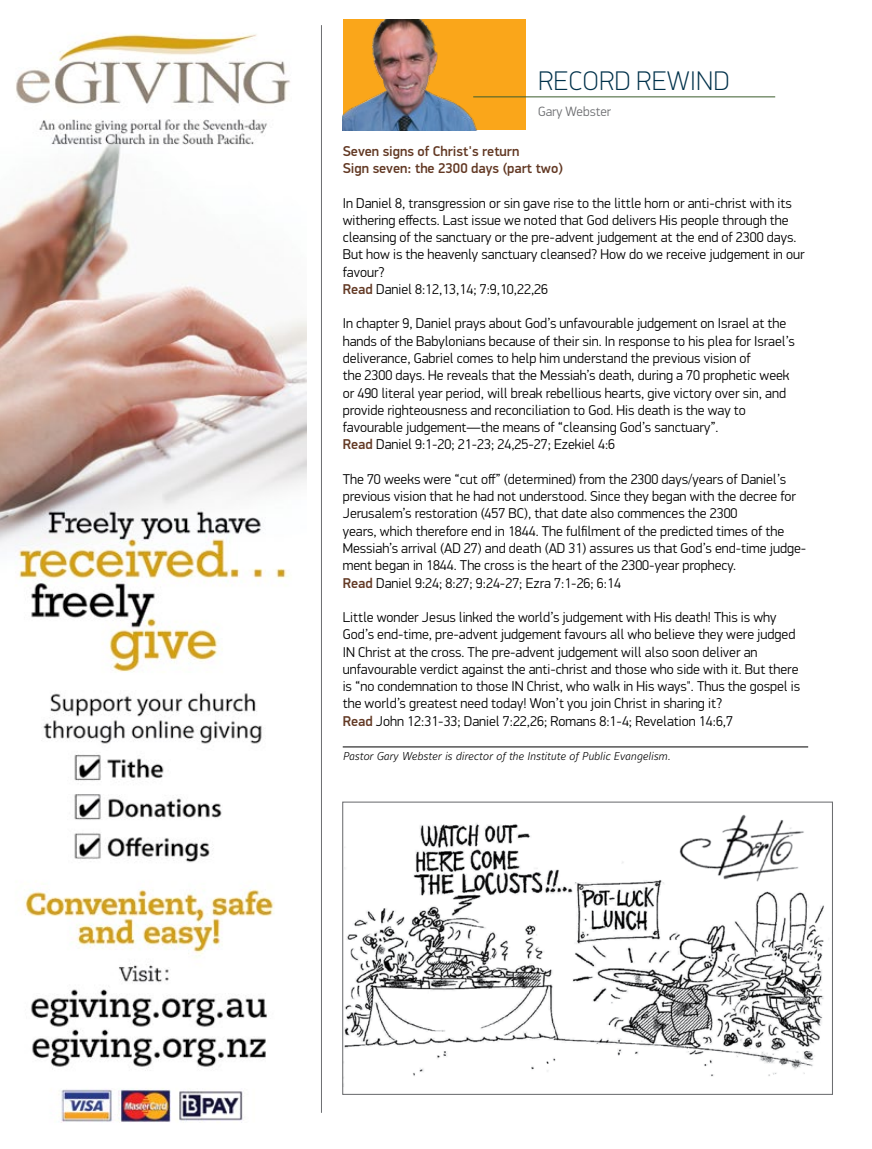
<style>
.page{position:relative;width:872px;height:1149px;background:#fff}
.page>*{position:absolute;margin:0;border:0;box-sizing:border-box;transform-origin:0 0}
.t1{font:100 27px "PF Din Display Pro";letter-spacing:.02em;color:#00314a}
.t2{font:300 14.25px/17.2px "PF Din Display Pro";color:#000}
.t3{font:500 14.25px/17.2px "PF Din Display Pro";color:#623823}
.t4{font:300 13.5px "PF Din Display Pro";color:#6d6e71}
.t5{font:italic 300 11.25px "Maurea";color:#000}
.s1{font-weight:500;color:#623823}
</style>
<div class="page">
<div style="left:343px;top:20px;width:182px;height:110px;background:#faa61a"></div>
<hr style="left:343px;top:746px;width:465px;height:1px;background:#000">
<img style="left:343px;top:20px;width:152px;height:110px">
<img style="left:344px;top:814px;width:480px;height:263px">
<div style="left:342px;top:801px;width:491px;height:293px;border:1px solid #6d6e71"></div>
<hr style="left:473px;top:96px;width:302px;height:1px;background:#3b5d2c">
<hr style="left:321px;top:25px;width:1px;height:1087px;background:#6d6e71">
<img style="left:0;top:34px;width:306px;height:1089px">
<h1 class="t1" style="left:538px;top:65px;width:192px">RECORD REWIND</h1>
<p class="t4" style="left:538px;top:104px;width:74px">Gary Webster</p>
<p class="t3" style="left:343px;top:142px;width:222px">Seven signs of Christ's return<br>Sign seven: the 2300 days (part two)</p>
<p class="t2" style="left:343px;top:194px;width:463px">In Daniel 8, transgression or sin gave rise to the little horn or anti-christ with its withering effects. Last issue we noted that God delivers His people through the cleansing of the sanctuary or the pre-advent judgement at the end of 2300 days.<br>But how is the heavenly sanctuary cleansed? How do we receive judgement in our favour?<br><span class="s1">Read</span> Daniel 8:12,13,14; 7:9,10,22,26</p>
<p class="t2" style="left:343px;top:315px;width:454px">In chapter 9, Daniel prays about God’s unfavourable judgement on Israel at the hands of the Babylonians because of their sin. In response to his plea for Israel’s deliverance, Gabriel comes to help him understand the previous vision of<br>the 2300 days. He reveals that the Messiah’s death, during a 70 prophetic week or 490 literal year period, will break rebellious hearts, give victory over sin, and provide righteousness and reconciliation to God. His death is the way to favourable judgement—the means of “cleansing God’s sanctuary”.<br><span class="s1">Read</span> Daniel 9:1-20; 21-23; 24,25-27; Ezekiel 4:6</p>
<p class="t2" style="left:343px;top:470px;width:465px">The 70 weeks were “cut off” (determined) from the 2300 days/years of Daniel’s previous vision that he had not understood. Since they began with the decree for Jerusalem’s restoration (457 BC), that date also commences the 2300<br>years, which therefore end in 1844. The fulfilment of the predicted times of the Messiah’s arrival (AD 27) and death (AD 31) assures us that God’s end-time judge&shy;ment began in 1844. The cross is the heart of the 2300-year prophecy.<br><span class="s1">Read</span> Daniel 9:24; 8:27; 9:24-27; Ezra 7:1-26; 6:14</p>
<p class="t2" style="left:343px;top:608px;width:459px">Little wonder Jesus linked the world’s judgement with His death! This is why God’s end-time, pre-advent judgement favours all who believe they were judged IN Christ at the cross. The pre-advent judgement will also soon deliver an unfavourable verdict against the anti-christ and those who side with it. But there is “no condemnation to those IN Christ, who walk in His ways". Thus the gospel is the world’s greatest need today! Won’t you join Christ in sharing it?<br><span class="s1">Read</span> John 12:31-33; Daniel 7:22,26; Romans 8:1-4; Revelation 14:6,7</p>
<p class="t5" style="left:343px;top:749px;width:329px">Pastor Gary Webster is director of the Institute of Public Evangelism.</p>
</div>
